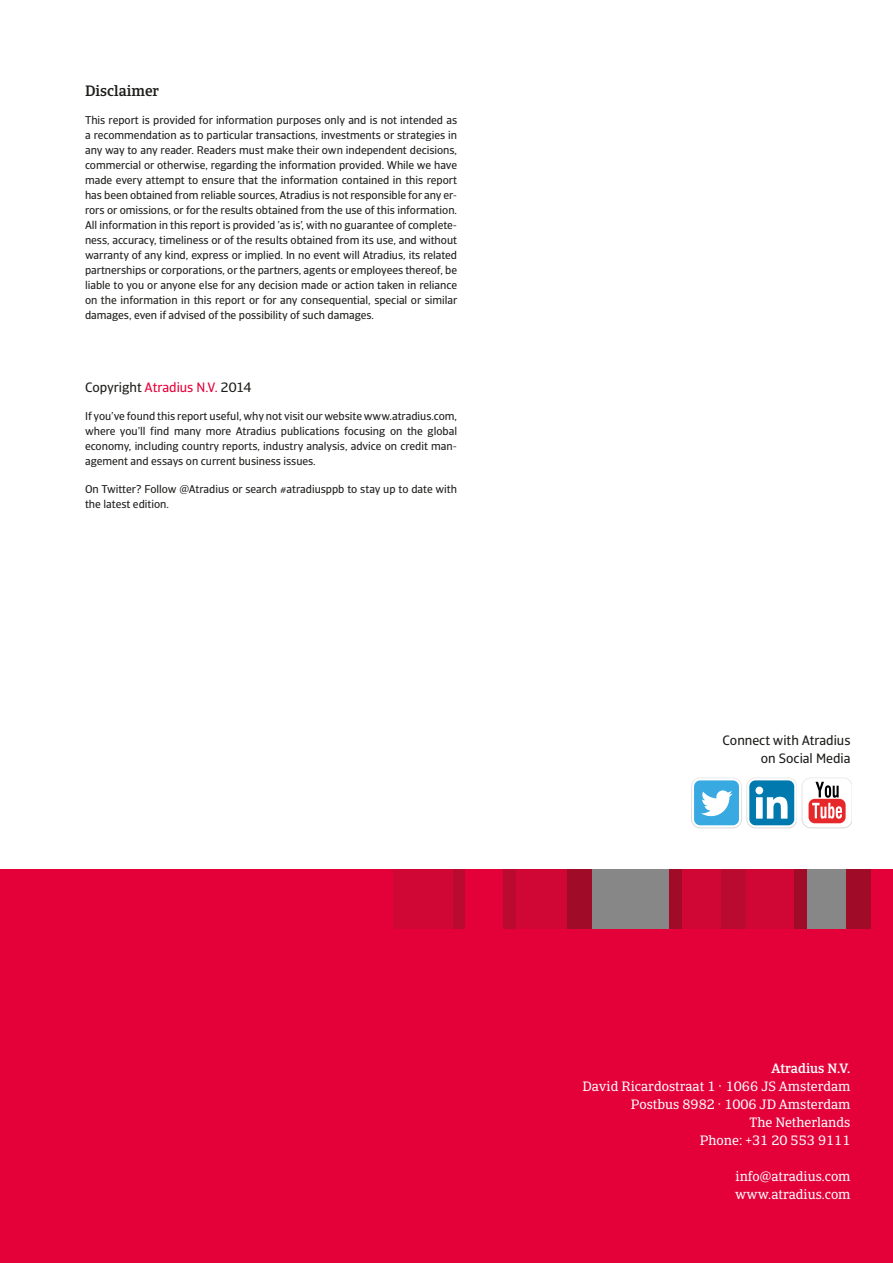
<style>
.page{position:relative;width:893px;height:1263px;background:#fff}
.page>*{position:absolute;margin:0;border:0;box-sizing:border-box;transform-origin:0 0}
.t1{font:500 15px "Catalana";color:#1d1d1b}
.t2{font:13.5px/18px "Catalana";color:#fff;text-align:right}
.t3{font:13.5px/18px "Catalana Sans";color:#1d1d1b;text-align:right}
.t4{font:500 13.5px "Catalana";color:#fff}
.t5{font:11.25px/15px "Catalana Sans";color:#1d1d1b;text-align:justify}
.s1{color:#e4013a}
</style>
<div class="page">
<div style="left:0;top:869px;width:893px;height:394px;background:#e4013a"></div>
<div style="left:452px;top:869px;width:13px;height:60px;background:#ba0a2f"></div>
<div style="left:393px;top:869px;width:59px;height:60px;background:#d00635"></div>
<div style="left:516px;top:869px;width:51px;height:60px;background:#d00635"></div>
<div style="left:746px;top:869px;width:49px;height:60px;background:#d00635"></div>
<div style="left:567px;top:869px;width:26px;height:60px;background:#a00c27"></div>
<div style="left:720px;top:869px;width:26px;height:60px;background:#ba0a2f"></div>
<div style="left:846px;top:869px;width:25px;height:60px;background:#a00c27"></div>
<div style="left:503px;top:869px;width:13px;height:60px;background:#ba0a2f"></div>
<div style="left:593px;top:869px;width:76px;height:60px;background:#878787"></div>
<div style="left:669px;top:869px;width:13px;height:60px;background:#a00c27"></div>
<div style="left:682px;top:869px;width:38px;height:60px;background:#d00635"></div>
<div style="left:807px;top:869px;width:39px;height:60px;background:#878787"></div>
<div style="left:795px;top:869px;width:12px;height:60px;background:#a00c27"></div>
<svg style="left:691px;top:777px;width:161px;height:51px"></svg>
<h1 class="t1" style="left:85px;top:82px;width:75px">Disclaimer</h1>
<p class="t5" style="left:85px;top:113px;width:374px">This report is provided for information purposes only and is not intended as a recommendation as to particular transactions, investments or strategies in any way to any reader. Readers must make their own independent decisions, commercial or otherwise, regarding the information provided. While we have made every attempt to ensure that the information contained in this report has been obtained from reliable sources, Atradius is not responsible for any er&shy;rors or omissions, or for the results obtained from the use of this information.<br>All information in this report is provided ’as is’, with no guarantee of complete&shy;ness, accuracy, timeliness or of the results obtained from its use, and without warranty of any kind, express or implied. In no event will Atradius, its related partnerships or corporations, or the partners, agents or employees thereof, be liable to you or anyone else for any decision made or action taken in reliance on the information in this report or for any consequential, special or similar damages, even if advised of the possibility of such damages.</p>
<p class="t3" style="left:85px;top:379px;width:168px">Copyright <span class="s1">Atradius N.V.</span> 2014</p>
<p class="t5" style="left:85px;top:409px;width:374px">If you’ve found this report useful, why not visit our website www.atradius.com, where you’ll find many more Atradius publications focusing on the global economy, including country reports, industry analysis, advice on credit man&shy;agement and essays on current business issues.</p>
<p class="t5" style="left:85px;top:482px;width:374px">On Twitter? Follow @Atradius or search #atradiusppb to stay up to date with the latest edition.</p>
<p class="t3" style="left:723px;top:732px;width:129px">Connect with Atradius on Social Media</p>
<p class="t4" style="left:772px;top:1060px;width:80px">Atradius N.V.</p>
<p class="t2" style="left:582px;top:1078px;width:270px">David Ricardostraat 1 · 1066 JS Amsterdam<br>Postbus 8982 · 1006 JD Amsterdam<br>The Netherlands<br>Phone: +31 20 553 9111</p>
<p class="t2" style="left:735px;top:1168px;width:117px;text-align:left">info@atradius.com www.atradius.com</p>
</div>
